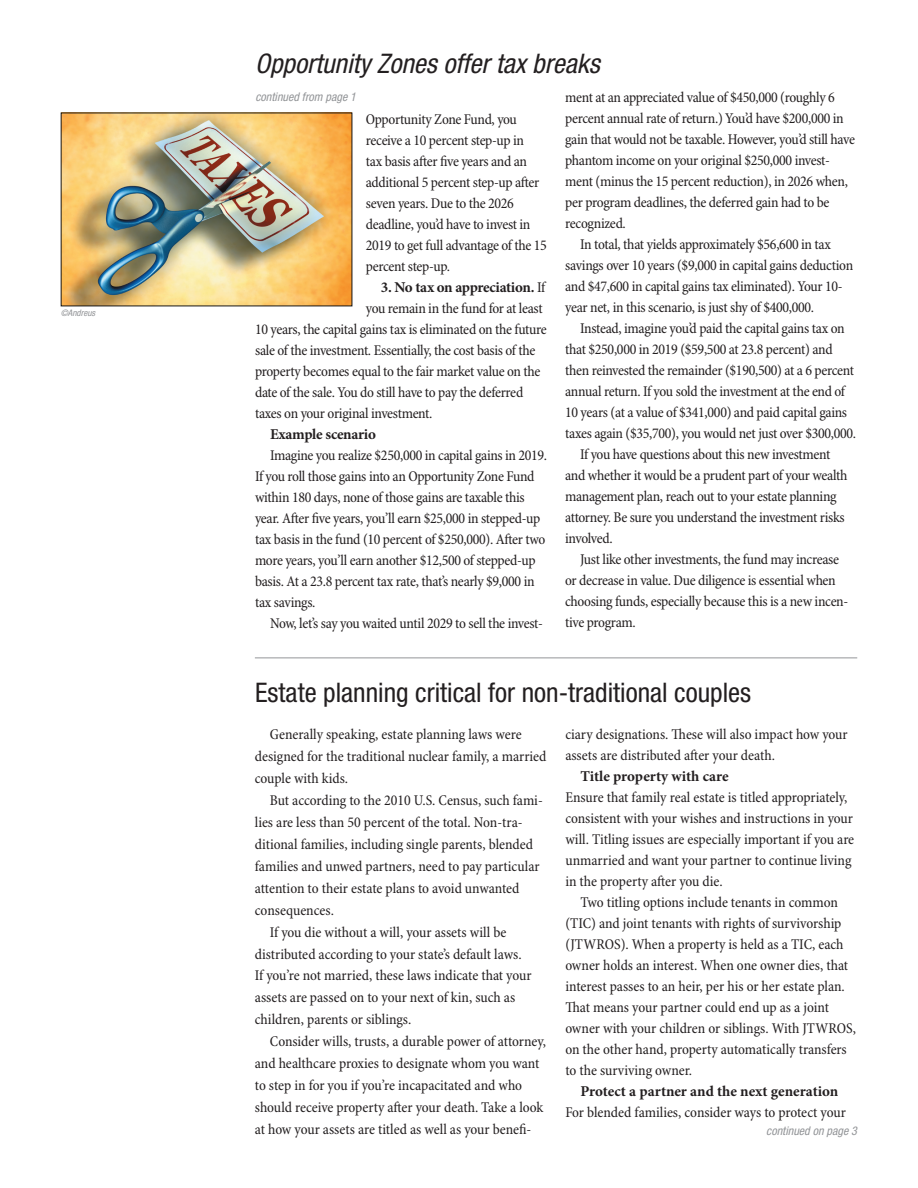
<style>
.page{position:relative;width:918px;height:1188px;background:#fff}
.page>*{position:absolute;margin:0;border:0;box-sizing:border-box;transform-origin:0 0}
.t1{font:condensed 27px "Helvetica Neue LT Std";color:#231f20}
.t2{font:italic condensed 27px "Helvetica Neue LT Std";color:#231f20}
.t3{font:condensed 15px/21px "Minion Pro";letter-spacing:-.015em;color:#231f20}
.t4{font:700 15px "Minion Pro";letter-spacing:-.01em;color:#231f20}
.t5{font:700 15px "Minion Pro";letter-spacing:-.03em;color:#231f20}
.t6{font:italic condensed 12px "Helvetica Neue LT Std";color:#939598}
.t7{font:italic condensed 9px "Helvetica Neue LT Std";color:#939598}
.s1{font-weight:400;font-stretch:condensed}
</style>
<div class="page">
<hr style="left:255px;top:658px;width:602px;height:1px;background:#939598">
<img style="left:63px;top:115px;width:287px;height:189px">
<p class="t7" style="left:61px;top:308px;width:36px">©Andreus</p>
<h1 class="t2" style="left:255px;top:48px;width:346px">Opportunity Zones offer tax breaks</h1>
<p class="t6" style="left:255px;top:89px;width:102px">continued from page 1</p>
<p class="t3" style="left:565px;top:87px;width:271px">ment at an appreciated value of $450,000 (roughly 6</p>
<p class="t3" style="left:565px;top:108px;width:280px">percent annual rate of return.) You’d have $200,000 in</p>
<p class="t3" style="left:565px;top:129px;width:291px">gain that would not be taxable. However, you’d still have</p>
<p class="t3" style="left:565px;top:150px;width:266px">phantom income on your original $250,000 invest-</p>
<p class="t3" style="left:565px;top:171px;width:284px">ment (minus the 15 percent reduction), in 2026 when,</p>
<p class="t3" style="left:565px;top:192px;width:266px">per program deadlines, the deferred gain had to be</p>
<p class="t3" style="left:565px;top:213px;width:62px">recognized.</p>
<p class="t3" style="left:580px;top:234px;width:252px">In total, that yields approximately $56,600 in tax</p>
<p class="t3" style="left:565px;top:255px;width:290px">savings over 10 years ($9,000 in capital gains deduction</p>
<p class="t3" style="left:565px;top:276px;width:279px">and $47,600 in capital gains tax eliminated). Your 10-</p>
<p class="t3" style="left:565px;top:297px;width:250px">year net, in this scenario, is just shy of $400,000.</p>
<p class="t3" style="left:580px;top:318px;width:266px">Instead, imagine you’d paid the capital gains tax on</p>
<p class="t3" style="left:565px;top:339px;width:269px">that $250,000 in 2019 ($59,500 at 23.8 percent) and</p>
<p class="t3" style="left:565px;top:360px;width:290px">then reinvested the remainder ($190,500) at a 6 percent</p>
<p class="t3" style="left:565px;top:381px;width:281px">annual return. If you sold the investment at the end of</p>
<p class="t3" style="left:565px;top:402px;width:283px">10 years (at a value of $341,000) and paid capital gains</p>
<p class="t3" style="left:565px;top:423px;width:292px">taxes again ($35,700), you would net just over $300,000.</p>
<p class="t3" style="left:580px;top:444px;width:252px">If you have questions about this new investment</p>
<p class="t3" style="left:565px;top:465px;width:284px">and whether it would be a prudent part of your wealth</p>
<p class="t3" style="left:565px;top:486px;width:273px">management plan, reach out to your estate planning</p>
<p class="t3" style="left:565px;top:507px;width:281px">attorney. Be sure you understand the investment risks</p>
<p class="t3" style="left:565px;top:528px;width:49px">involved.</p>
<p class="t3" style="left:580px;top:549px;width:261px">Just like other investments, the fund may increase</p>
<p class="t3" style="left:565px;top:570px;width:272px">or decrease in value. Due diligence is essential when</p>
<p class="t3" style="left:565px;top:591px;width:285px">choosing funds, especially because this is a new incen-</p>
<p class="t3" style="left:565px;top:612px;width:72px">tive program.</p>
<p class="t3" style="left:366px;top:110px;width:182px">Opportunity Zone Fund, you receive a 10 percent step-up in<br>tax basis after five years and an additional 5 percent step-up after seven years. Due to the 2026 deadline, you’d have to invest in<br>2019 to get full advantage of the 15 percent step-up.</p>
<p class="t5" style="left:381px;top:277px;width:166px">3. No tax on appreciation. <span class="s1">If</span></p>
<p class="t3" style="left:366px;top:299px;width:178px">you remain in the fund for at least</p>
<p class="t3" style="left:255px;top:320px;width:293px">10 years, the capital gains tax is eliminated on the future</p>
<p class="t3" style="left:255px;top:341px;width:282px">sale of the investment. Essentially, the cost basis of the</p>
<p class="t3" style="left:255px;top:362px;width:287px">property becomes equal to the fair market value on the</p>
<p class="t3" style="left:255px;top:383px;width:270px">date of the sale. You do still have to pay the deferred</p>
<p class="t3" style="left:255px;top:404px;width:179px">taxes on your original investment.</p>
<p class="t4" style="left:270px;top:424px;width:107px">Example scenario</p>
<p class="t3" style="left:255px;top:446px;width:294px;text-indent:15px">Imagine you realize $250,000 in capital gains in 2019.<br>If you roll those gains into an Opportunity Zone Fund within 180 days, none of those gains are taxable this year. After five years, you’ll earn $25,000 in stepped-up tax basis in the fund (10 percent of $250,000). After two more years, you’ll earn another $12,500 of stepped-up basis. At a 23.8 percent tax rate, that’s nearly $9,000 in tax savings.</p>
<p class="t3" style="left:270px;top:614px;width:274px">Now, let’s say you waited until 2029 to sell the invest-</p>
<h1 class="t1" style="left:255px;top:677px;width:498px">Estate planning critical for non-traditional couples</h1>
<p class="t3" style="left:255px;top:724px;width:293px;line-height:21.9px;text-indent:15px">Generally speaking, estate planning laws were designed for the traditional nuclear family, a married couple with kids.</p>
<p class="t3" style="left:270px;top:790px;width:274px">But according to the 2010 U.S. Census, such fami-</p>
<p class="t3" style="left:255px;top:812px;width:269px">lies are less than 50 percent of the total. Non-tra-</p>
<p class="t3" style="left:255px;top:834px;width:280px">ditional families, including single parents, blended</p>
<p class="t3" style="left:255px;top:856px;width:286px">families and unwed partners, need to pay particular</p>
<p class="t3" style="left:255px;top:878px;width:266px">attention to their estate plans to avoid unwanted</p>
<p class="t3" style="left:255px;top:900px;width:81px">consequences.</p>
<p class="t3" style="left:270px;top:922px;width:238px">If you die without a will, your assets will be</p>
<p class="t3" style="left:255px;top:944px;width:268px">distributed according to your state’s default laws.</p>
<p class="t3" style="left:255px;top:966px;width:278px">If you’re not married, these laws indicate that your</p>
<p class="t3" style="left:255px;top:988px;width:262px">assets are passed on to your next of kin, such as</p>
<p class="t3" style="left:255px;top:1010px;width:158px">children, parents or siblings.</p>
<p class="t3" style="left:270px;top:1032px;width:278px">Consider wills, trusts, a durable power of attorney,</p>
<p class="t3" style="left:255px;top:1053px;width:286px">and healthcare proxies to designate whom you want</p>
<p class="t3" style="left:255px;top:1075px;width:269px">to step in for you if you’re incapacitated and who</p>
<p class="t3" style="left:255px;top:1097px;width:290px">should receive property after your death. Take a look</p>
<p class="t3" style="left:255px;top:1119px;width:278px">at how your assets are titled as well as your benefi-</p>
<p class="t3" style="left:565px;top:725px;width:284px">ciary designations. These will also impact how your assets are distributed after your death.</p>
<p class="t4" style="left:580px;top:766px;width:150px">Title property with care</p>
<p class="t3" style="left:565px;top:788px;width:290px">Ensure that family real estate is titled appropriately, consistent with your wishes and instructions in your will. Titling issues are especially important if you are unmarried and want your partner to continue living in the property after you die.</p>
<p class="t3" style="left:565px;top:893px;width:292px;text-indent:15px">Two titling options include tenants in common (TIC) and joint tenants with rights of survivorship (JTWROS). When a property is held as a TIC, each owner holds an interest. When one owner dies, that interest passes to an heir, per his or her estate plan.<br>That means your partner could end up as a joint owner with your children or siblings. With JTWROS, on the other hand, property automatically transfers to the surviving owner.</p>
<p class="t4" style="left:580px;top:1081px;width:260px">Protect a partner and the next generation</p>
<p class="t3" style="left:565px;top:1103px;width:282px">For blended families, consider ways to protect your</p>
<p class="t6" style="left:766px;top:1124px;width:92px">continued on page 3</p>
</div>
